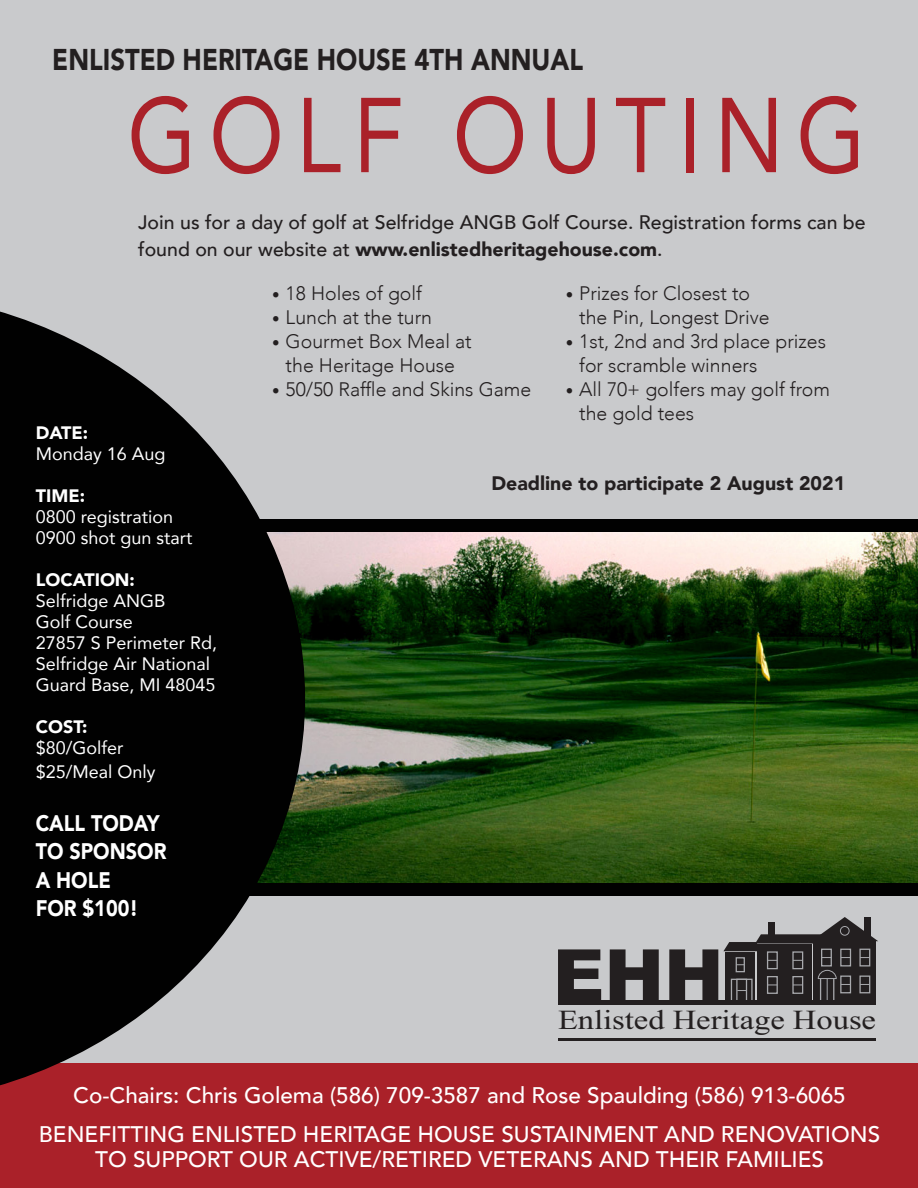
<style>
.page{position:relative;width:918px;height:1188px;background:#fff}
.page>*{position:absolute;margin:0;border:0;box-sizing:border-box;transform-origin:0 0}
.t1{font:105px "Avenir";letter-spacing:.14em;color:#aa2129;scale:.85 1}
.t2{font:900 71.55px "Arial";color:#231f20}
.t3{font:900 30px "Avenir LT";color:#231f20;scale:.85 1}
.t4{font:27.6px "Times New Roman";color:#231f20;scale:1.18 1}
.t5{font:500 22.5px/25.5px "Avenir";color:#fff;text-align:center}
.t6{font:900 22.5px/28.5px "Avenir LT";color:#fff;scale:.88 1}
.t7{font:300 19.5px/24px "Avenir";color:#231f20}
.t8{font:500 19.5px/27px "Avenir";color:#231f20}
.t9{font:900 19.5px "Avenir LT";color:#231f20}
.t10{font:18px/21px "Avenir";color:#fff}
.t11{font:900 18px "Avenir LT";color:#fff}
.s1{font-family:"Avenir LT";font-weight:900}
.s2{font-size:15px}
</style>
<div class="page">
<div style="left:0;top:0;width:918px;height:1095px;background:#c9cacc"></div>
<div style="left:0;top:1064px;width:918px;height:124px;background:#aa2129"></div>
<div style="left:725px;top:952px;width:30px;height:49px;background:#231f20"></div>
<div style="left:731px;top:979px;width:22px;height:23px;background:#231f20;border:1px solid #a8a9ad"></div>
<div style="left:813px;top:940px;width:63px;height:61px;background:#231f20"></div>
<svg style="left:723px;top:917px;width:155px;height:34px"></svg>
<div style="left:840px;top:926px;width:9px;height:9px;background:#231f20;border-radius:50%"></div>
<div style="left:840px;top:926px;width:9px;height:10px;border:1px solid #a8a9ad;border-radius:50%"></div>
<div style="left:757px;top:944px;width:54px;height:57px;background:#231f20"></div>
<div style="left:864px;top:917px;width:7px;height:23px;background:#231f20"></div>
<div style="left:768px;top:923px;width:7px;height:13px;background:#231f20"></div>
<svg style="left:736px;top:957px;width:9px;height:15px"></svg>
<div style="left:767px;top:951px;width:11px;height:18px;background:#231f20;border:1px solid #a8a9ad"></div>
<div style="left:792px;top:951px;width:11px;height:18px;background:#231f20;border:1px solid #a8a9ad"></div>
<div style="left:767px;top:976px;width:11px;height:18px;background:#231f20;border:1px solid #a8a9ad"></div>
<div style="left:792px;top:976px;width:11px;height:18px;background:#231f20;border:1px solid #a8a9ad"></div>
<div style="left:736px;top:979px;width:11px;height:24px;background:#231f20;border:1px solid #a8a9ad"></div>
<div style="left:821px;top:949px;width:11px;height:18px;background:#231f20;border:1px solid #a8a9ad"></div>
<div style="left:859px;top:949px;width:11px;height:18px;background:#231f20;border:1px solid #a8a9ad"></div>
<div style="left:840px;top:949px;width:11px;height:18px;background:#231f20;border:1px solid #a8a9ad"></div>
<div style="left:859px;top:976px;width:11px;height:17px;background:#231f20;border:1px solid #a8a9ad"></div>
<div style="left:840px;top:976px;width:11px;height:17px;background:#a8a9ad"></div>
<svg style="left:817px;top:969px;width:33px;height:31px"></svg>
<hr style="left:558px;top:1000px;width:318px;height:4px;background:#231f20">
<hr style="left:558px;top:1039px;width:318px;height:2px;background:#231f20">
<img style="left:305px;top:532px;width:613px;height:351px">
<div style="left:0;top:519px;width:918px;height:13px;background:#010101"></div>
<div style="left:176px;top:883px;width:742px;height:13px;background:#010101"></div>
<svg style="left:0;top:311px;width:305px;height:775px;fill:#010101"></svg>
<p class="t3" style="left:52px;top:41px;width:626px">ENLISTED HERITAGE HOUSE 4TH ANNUAL</p>
<p class="t1" style="left:127px;top:51px;width:870px">GOLF OUTING</p>
<p class="t8" style="left:138px;top:208px;width:729px">Join us for a day of golf at Selfridge ANGB Golf Course. Registration forms can be found on our website at <span class="s1">www.enlistedheritagehouse.com</span>.</p>
<p class="t11" style="left:36px;top:422px;width:54px">DATE:</p>
<p class="t10" style="left:36px;top:443px;width:131px">Monday 16 Aug</p>
<p class="t11" style="left:36px;top:485px;width:51px">TIME:</p>
<p class="t10" style="left:36px;top:506px;width:139px">0800 registration</p>
<p class="t10" style="left:36px;top:527px;width:158px">0900 shot gun start</p>
<p class="t11" style="left:36px;top:569px;width:101px">LOCATION:</p>
<p class="t10" style="left:36px;top:590px;width:131px">Selfridge ANGB<br>Golf Course</p>
<p class="t10" style="left:36px;top:632px;width:183px">27857 S Perimeter Rd,<br>Selfridge Air National<br>Guard Base, MI 48045</p>
<p class="t11" style="left:36px;top:716px;width:53px">COST:</p>
<p class="t10" style="left:36px;top:737px;width:89px">$80/Golfer</p>
<p class="t10" style="left:36px;top:761px;width:121px">$25/Meal Only</p>
<p class="t6" style="left:36px;top:808px;width:150px">CALL TODAY<br>TO SPONSOR<br>A HOLE</p>
<p class="t6" style="left:36px;top:894px;width:118px">FOR $100!</p>
<p class="t7" style="left:272px;top:282px;width:151px"><span class="s2">•</span> 18 Holes of golf</p>
<p class="t7" style="left:272px;top:306px;width:161px"><span class="s2">•</span> Lunch at the turn</p>
<p class="t7" style="left:272px;top:330px;width:201px;text-align:center"><span class="s2">•</span> Gourmet Box Meal at the Heritage House</p>
<p class="t7" style="left:272px;top:378px;width:261px"><span class="s2">•</span> 50/50 Raffle and Skins Game</p>
<p class="t7" style="left:579px;top:282px;width:192px;text-indent:-14px"><span class="s2">•</span> Prizes for Closest to the Pin, Longest Drive</p>
<p class="t7" style="left:579px;top:330px;width:248px;text-indent:-14px"><span class="s2">•</span> 1st, 2nd and 3rd place prizes for scramble winners</p>
<p class="t7" style="left:579px;top:378px;width:252px;text-indent:-14px"><span class="s2">•</span> All 70+ golfers may golf from the gold tees</p>
<p class="t9" style="left:491px;top:471px;width:355px">Deadline to participate 2 August 2021</p>
<p class="t2" style="left:553px;top:923px;width:172px">EHH</p>
<p class="t4" style="left:558px;top:1001px;width:271px">Enlisted Heritage House</p>
<p class="t5" style="left:73px;top:1081px;width:774px">Co-Chairs: Chris Golema (586) 709-3587 and Rose Spaulding (586) 913-6065</p>
<p class="t5" style="left:39px;top:1120px;width:843px">BENEFITTING ENLISTED HERITAGE HOUSE SUSTAINMENT AND RENOVATIONS<br>TO SUPPORT OUR ACTIVE/RETIRED VETERANS AND THEIR FAMILIES</p>
</div>
